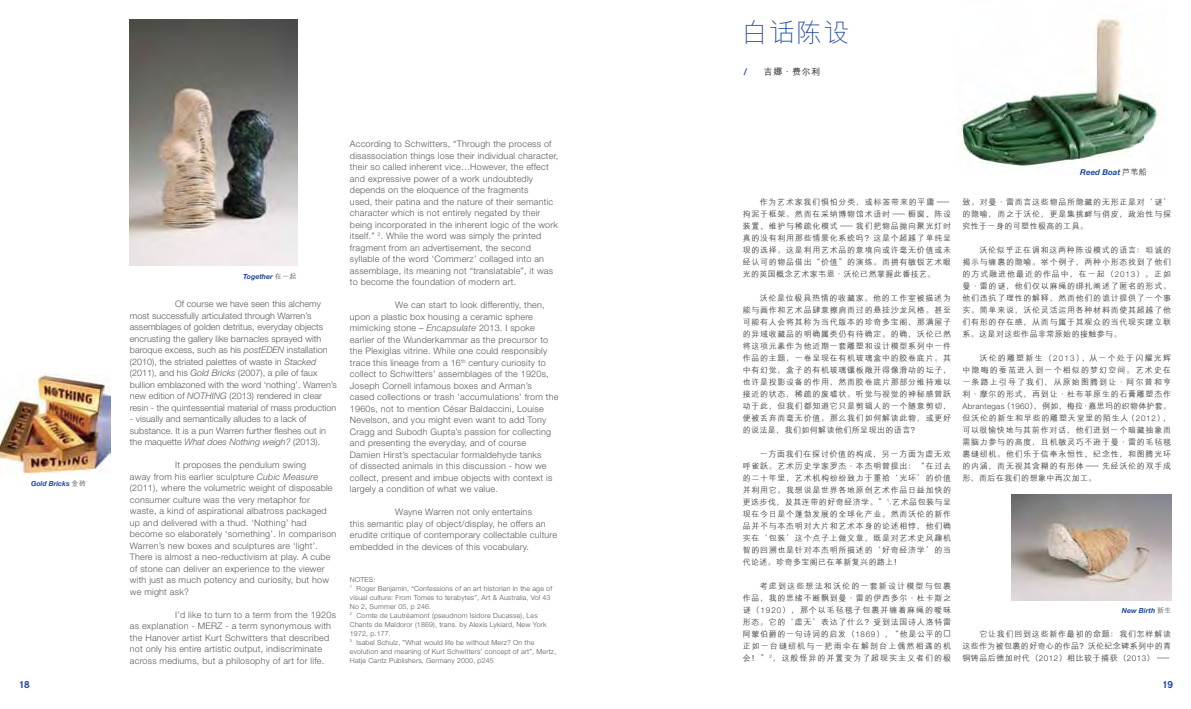
<style>
.page{position:relative;width:1191px;height:709px;background:#fff}
.page>*{position:absolute;margin:0;border:0;box-sizing:border-box;transform-origin:0 0}
.t1{font:26px "AF Xi Xian CS";color:#1e489f}
.t2{font:10px "Chalet New York Nineteen Eighty";color:#1e489f}
.t3{font:300 9px/11.5px "Helvetica Neue LT Std";letter-spacing:.025em;color:#58595b}
.t4{font:300 9px/11.5px "Helvetica Neue LT Std";letter-spacing:.005em;color:#58595b}
.t5{font:700 9px "M Hei GB";color:#414042}
.t6{font:700 9px "Helvetica Neue LT Std";color:#1e489f}
.t7{font:500 8px/12px "M Hei GB";letter-spacing:.09em;color:#414042;text-align:justify}
.t8{font:italic 700 8px "Helvetica Neue LT Std";color:#1e489f}
.t9{font:300 7px/9px "Helvetica Neue LT Std";letter-spacing:.025em;color:#58595b}
.t10{font:italic 700 7px "Helvetica Neue LT Std";color:#1e489f}
.s1{font-family:"M Hei GB";font-weight:500;font-style:normal;color:#58595b}
.s2{font-style:italic}
.s3{font-family:"Helvetica Neue LT Std";font-weight:300}
.s4{font-family:"M Hei GB";font-weight:500;font-style:normal;color:#414042}
</style>
<div class="page">
<img style="left:958px;top:18px;width:201px;height:149px">
<img style="left:130px;top:20px;width:168px;height:245px">
<img style="left:0;top:374px;width:111px;height:99px">
<img style="left:1011px;top:494px;width:160px;height:106px">
<p class="t10" style="left:31px;top:479px;width:56px">Gold Bricks <span class="s1">金砖</span></p>
<p class="t10" style="left:243px;top:272px;width:55px">Together <span class="s1">在一起</span></p>
<p class="t4" style="left:130px;top:298px;width:208px;text-indent:45px">Of course we have seen this alchemy most successfully articulated through Warren’s assemblages of golden detritus, everyday objects encrusting the gallery like barnacles sprayed with baroque excess, such as his <span class="s2">postEDEN</span> installation (2010), the striated palettes of waste in <span class="s2">Stacked </span>(2011), and his <span class="s2">Gold Bricks</span> (2007), a pile of faux bullion emblazoned with the word ‘nothing’. Warren’s new edition of <span class="s2">NOTHING</span> (2013) rendered in clear resin - the quintessential material of mass production</p>
<p class="t4" style="left:130px;top:413px;width:197px">- visually and semantically alludes to a lack of substance. It is a pun Warren further fleshes out in the maquette <span class="s2">What does Nothing weigh?</span> (2013).</p>
<p class="t3" style="left:130px;top:459px;width:208px;text-indent:45px">It proposes the pendulum swing<br>away from his earlier sculpture <span class="s2">Cubic Measure </span>(2011), where the volumetric weight of disposable consumer culture was the very metaphor for waste, a kind of aspirational albatross packaged up and delivered with a thud. ‘Nothing’ had become so elaborately ‘something’. In comparison Warren’s new boxes and sculptures are ‘light’.<br>There is almost a neo-reductivism at play. A cube of stone can deliver an experience to the viewer with just as much potency and curiosity, but how we might ask?</p>
<p class="t3" style="left:130px;top:608px;width:208px;text-indent:45px">I’d like to turn to a term from the 1920s as explanation - MERZ - a term synonymous with the Hanover artist Kurt Schwitters that described not only his entire artistic output, indiscriminate across mediums, but a philosophy of art for life.</p>
<p class="t3" style="left:350px;top:138px;width:210px">According to Schwitters, “Through the process of disassociation things lose their individual character, their so called inherent vice…However, the effect and expressive power of a work undoubtedly depends on the eloquence of the fragments<br>used, their patina and the nature of their semantic character which is not entirely negated by their being incorporated in the inherent logic of the work itself.” <sup>3</sup>. While the word was simply the printed fragment from an advertisement, the second syllable of the word ‘Commerz’ collaged into an assemblage, its meaning not “translatable”, it was to become the foundation of modern art.</p>
<p class="t3" style="left:350px;top:299px;width:210px;text-indent:45px">We can start to look differently, then, upon a plastic box housing a ceramic sphere mimicking stone – <span class="s2">Encapsulate</span> 2013. I spoke earlier of the Wunderkammar as the precursor to the Plexiglas vitrine. While one could responsibly trace this lineage from a 16<sup>th</sup> century curiosity to collect to Schwitters’ assemblages of the 1920s, Joseph Cornell infamous boxes and Arman’s cased collections or trash ‘accumulations’ from the 1960s, not to mention César Baldaccini, Louise Nevelson, and you might even want to add Tony Cragg and Subodh Gupta’s passion for collecting and presenting the everyday, and of course Damien Hirst’s spectacular formaldehyde tanks<br>of dissected animals in this discussion - how we collect, present and imbue objects with context is largely a condition of what we value.</p>
<p class="t3" style="left:350px;top:506px;width:209px;text-indent:45px">Wayne Warren not only entertains<br>this semantic play of object/display, he offers an erudite critique of contemporary collectable culture embedded in the devices of this vocabulary.</p>
<p class="t9" style="left:350px;top:574px;width:208px">NOTES:<br><sup>1</sup> Roger Benjamin, “Confessions of an art historian in the age of visual culture: From Tomes to terabytes”, Art &amp; Australia, Vol 43<br>No 2, Summer 05, p 246.<br><sup>2</sup> Comte de Lautréamont (pseudnom Isidore Ducasse), Les Chants de Maldoror (1869), trans. by Alexis Lykiard, New York 1972, p.177.<br><sup>3</sup> Isabel Schulz, ”What would life be without Merz? On the evolution and meaning of Kurt Schwitters’ concept of art”, Mertz, Hatje Cantz Publishers, Germany 2000, p245</p>
<h1 class="t1" style="left:741px;top:19px;width:109px">白话陈设</h1>
<p class="t6" style="left:744px;top:66px;width:5px">/</p>
<p class="t5" style="left:764px;top:67px;width:58px">吉娜·费尔利</p>
<p class="t7" style="left:742px;top:196px;width:210px;text-indent:17px">作为艺术家我们惧怕分类，或标签带来的平庸—拘泥于框架。然而在采纳博物馆术语时—橱窗、陈设装置、维护与稀疏化模式—我们把物品抛向聚光灯时真的没有利用那些情景化系统吗？这是个超越了单纯呈现的选择。这是利用艺术品的意境向或许毫无价值或未经认可的物品借出“价值”的演练。而拥有敏锐艺术眼光的英国概念艺术家韦恩·沃伦已然掌握此番技艺。</p>
<p class="t7" style="left:742px;top:292px;width:210px;text-indent:17px">沃伦是位极具热情的收藏家。他的工作室被描述为能与画作和艺术品肆意擦肩而过的悬挂沙龙风格。甚至可能有人会将其称为当代版本的珍奇多宝阁，那满屋子的异域收藏品的明确属类仍有待确定。的确，沃伦已然将这项元素作为他近期一套雕塑和设计模型系列中一件作品的主题，一卷呈现在有机玻璃盒中的胶卷底片。其中有幻觉，盒子的有机玻璃镶板敞开得像滑动的坛子，也许是投影设备的作用，然而胶卷底片那部分维持难以接近的状态，稀疏的废墟状。听觉与视觉的神秘感曾跃动于此，但我们都知道它只是剪辑人的一个随意剪切，便被丢弃而毫无价值。那么我们如何解读此物，或更好的说法是，我们如何解读他们所呈现出的语言？</p>
<p class="t7" style="left:742px;top:448px;width:210px;text-indent:17px">一方面我们在探讨价值的构成，另一方面为虚无欢呼雀跃。艺术历史学家罗杰·本杰明曾提出：“在过去的二十年里，艺术机构纷纷致力于重拾‘光环’的价值并利用它。我想说是世界各地原创艺术作品日益加快的更迭步伐，及其连带的好奇经济学。”<sup>1</sup>.艺术品包装与呈现在今日是个蓬勃发展的全球化产业。然而沃伦的新作品并不与本杰明对大片和艺术本身的论述相悖，他们确实在‘包装’这个点子上做文章，既是对艺术史风趣机智的回溯也是针对本杰明所描述的‘好奇经济学’的当代论述。珍奇多宝阁已在革新复兴的路上！</p>
<p class="t7" style="left:742px;top:580px;width:210px;text-indent:17px">考虑到这些想法和沃伦的一套新设计模型与包裹作品，我的思绪不断飘到曼·雷的伊西多尔·杜卡斯之谜（<span class="s3">1920</span>），那个以毛毡毯子包裹并缠着麻绳的暧昧形态。它的‘虚无’表达了什么？受到法国诗人洛特雷阿蒙伯爵的一句诗词的启发（<span class="s3">1869</span>），“他是公平的…正如一台缝纫机与一把雨伞在解剖台上偶然相遇的机会！”<sup>2</sup>，这般怪异的并置变为了超现实主义者们的极</p>
<p class="t8" style="left:1080px;top:167px;width:68px">Reed Boat <span class="s4">芦苇船</span></p>
<p class="t7" style="left:962px;top:196px;width:210px">致。对曼·雷而言这些物品所隐藏的无形正是对‘谜’的隐喻，而之于沃伦，更是集挑衅与俏皮，政治性与探究性于一身的可塑性极高的工具。</p>
<p class="t7" style="left:962px;top:244px;width:210px;text-indent:17px">沃伦似乎正在调和这两种陈设模式的语言：坦诚的揭示与缠裹的隐喻。举个例子，两种小形态找到了他们的方式融进他最近的作品中，在一起（<span class="s3">2013</span>）。正如曼·雷的谜，他们仅以麻绳的绑扎阐述了匿名的形式。他们违抗了理性的解释，然而他们的诡计提供了一个事实。简单来说，沃伦灵活运用各种材料而使其超越了他们有形的存在感，从而与属于其观众的当代现实建立联系。这是对这些作品非常原始的接触参与。</p>
<p class="t7" style="left:962px;top:352px;width:210px;text-indent:17px">沃伦的雕塑新生（<span class="s3">2013</span>），从一个处于闪耀光辉中隐晦的蚕茧进入到一个相似的梦幻空间。艺术史在一条路上引导了我们，从原始图腾到让·阿尔普和亨利·摩尔的形式，再到让·杜布菲原生的石膏雕塑杰作<span class="s3">Abrantegas</span>（<span class="s3">1960</span>），例如，梅拉·嘉思玛的织物体护套。但沃伦的新生和早些的雕塑天堂里的陌生人（<span class="s3">2012</span>），可以很愉快地与其前作对话，他们进到一个暗藏抽象而需脑力参与的高度，且机敏灵巧不逊于曼·雷的毛毡毯裹缝纫机。他们乐于信奉永恒性、纪念性，和图腾光环的内涵，而无视其含糊的有形体—先经沃伦的双手成形，而后在我们的想象中再次加工。</p>
<p class="t10" style="left:1122px;top:605px;width:51px">New Birth <span class="s1">新生</span></p>
<p class="t7" style="left:962px;top:628px;width:210px;text-indent:17px">它让我们回到这些新作最初的命题：我们怎样解读这些作为被包裹的好奇心的作品？沃伦纪念碑系列中的青铜铸品后德加时代（<span class="s3">2012</span>）相比较于捕获（<span class="s3">2013</span>）—</p>
<p class="t2" style="left:20px;top:678px;width:11px">18</p>
<p class="t2" style="left:1163px;top:678px;width:11px">19</p>
</div>
